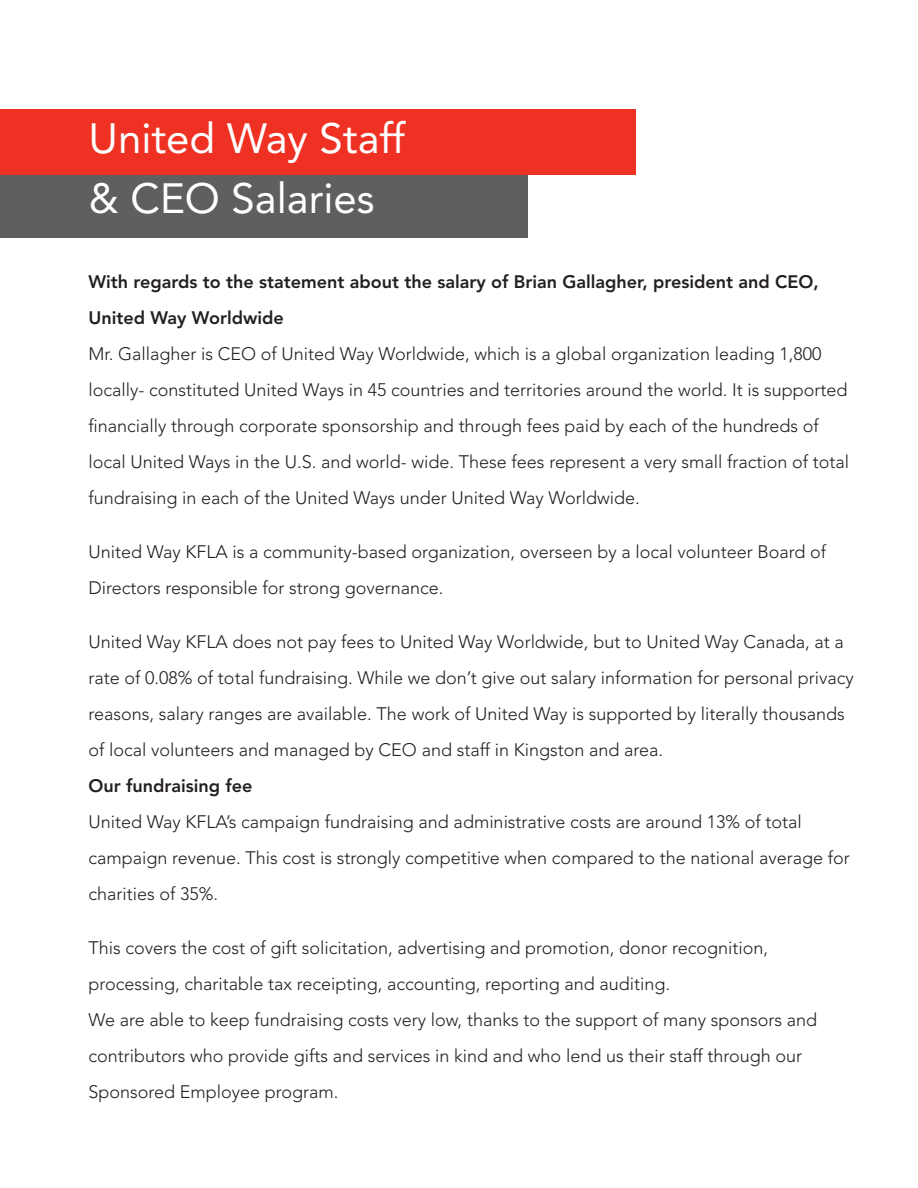
<style>
.page{position:relative;width:918px;height:1188px;background:#fff}
.page>*{position:absolute;margin:0;border:0;box-sizing:border-box;transform-origin:0 0}
.t1{font:42px/60.4px "Avenir LT Std";color:#fff}
.t2{font:300 18px/36px "Avenir LT Std";color:#231f20}
.t3{font:800 18px/36px "Avenir LT Std";color:#231f20}
</style>
<div class="page">
<div style="left:0;top:171px;width:527px;height:67px;background:#5f5f62"></div>
<div style="left:0;top:109px;width:635px;height:65px;background:#ef3124"></div>
<h1 class="t1" style="left:88px;top:108px;width:318px">United Way Staff &amp; CEO Salaries</h1>
<p class="t3" style="left:88px;top:264px;width:732px">With regards to the statement about the salary of Brian Gallagher, president and CEO,<br>United Way Worldwide</p>
<p class="t2" style="left:88px;top:336px;width:762px">Mr. Gallagher is CEO of United Way Worldwide, which is a global organization leading 1,800 locally- constituted United Ways in 45 countries and territories around the world. It is supported financially through corporate sponsorship and through fees paid by each of the hundreds of local United Ways in the U.S. and world- wide. These fees represent a very small fraction of total fundraising in each of the United Ways under United Way Worldwide.</p>
<p class="t2" style="left:88px;top:534px;width:739px">United Way KFLA is a community-based organization, overseen by a local volunteer Board of<br>Directors responsible for strong governance.</p>
<p class="t2" style="left:88px;top:624px;width:767px">United Way KFLA does not pay fees to United Way Worldwide, but to United Way Canada, at a rate of 0.08% of total fundraising. While we don’t give out salary information for personal privacy reasons, salary ranges are available. The work of United Way is supported by literally thousands of local volunteers and managed by CEO and staff in Kingston and area.</p>
<p class="t3" style="left:88px;top:768px;width:166px">Our fundraising fee</p>
<p class="t2" style="left:88px;top:804px;width:763px">United Way KFLA’s campaign fundraising and administrative costs are around 13% of total campaign revenue. This cost is strongly competitive when compared to the national average for charities of 35%.</p>
<p class="t2" style="left:88px;top:930px;width:730px">This covers the cost of gift solicitation, advertising and promotion, donor recognition, processing, charitable tax receipting, accounting, reporting and auditing.<br>We are able to keep fundraising costs very low, thanks to the support of many sponsors and contributors who provide gifts and services in kind and who lend us their staff through our Sponsored Employee program.</p>
</div>
